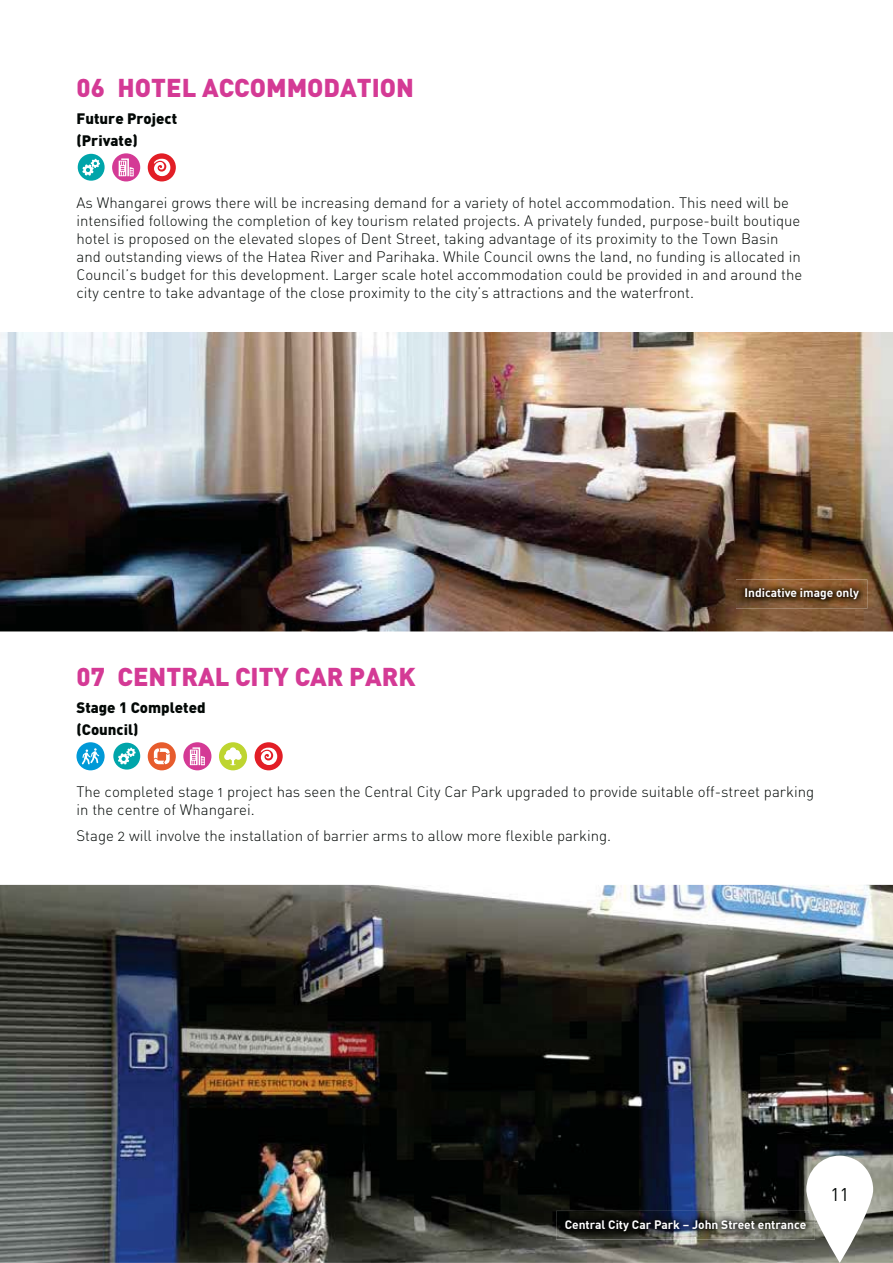
<style>
.page{position:relative;width:893px;height:1263px;background:#fff}
.page>*{position:absolute;margin:0;border:0;box-sizing:border-box;transform-origin:0 0}
.t1{font:900 25.5px "DIN Maori";color:#d43a95}
.t2{font:18px "DIN Offc";color:#030806}
.t3{font:15px/18px "DIN Maori Light Alternate";color:#030806}
.t4{font:900 15px/22.2px "DIN Maori";color:#030806}
.t5{font:700 12px "DIN Offc";color:#fff}
</style>
<div class="page">
<div style="left:76px;top:742px;width:29px;height:28px;background:#0099d7;border-radius:50%"></div>
<svg style="left:82px;top:748px;width:17px;height:16px"></svg>
<div style="left:113px;top:743px;width:27px;height:27px;background:#00a5aa;border-radius:50%"></div>
<svg style="left:118px;top:748px;width:18px;height:17px"></svg>
<div style="left:148px;top:742px;width:28px;height:28px;background:#e75c2d;border-radius:50%"></div>
<svg style="left:154px;top:748px;width:16px;height:16px"></svg>
<div style="left:183px;top:742px;width:28px;height:28px;background:#d43a95;border-radius:50%"></div>
<svg style="left:190px;top:747px;width:15px;height:18px"></svg>
<div style="left:219px;top:742px;width:28px;height:28px;background:#bed530;border-radius:50%"></div>
<svg style="left:224px;top:747px;width:18px;height:18px"></svg>
<div style="left:255px;top:742px;width:28px;height:28px;background:#e21e26;border-radius:50%"></div>
<svg style="left:260px;top:748px;width:17px;height:17px"></svg>
<img style="left:0;top:885px;width:893px;height:378px">
<div style="left:78px;top:154px;width:27px;height:27px;background:#00a5aa;border-radius:50%"></div>
<svg style="left:82px;top:159px;width:18px;height:17px"></svg>
<svg style="left:112px;top:153px;width:28px;height:28px"></svg>
<svg style="left:119px;top:158px;width:15px;height:18px"></svg>
<div style="left:148px;top:153px;width:28px;height:28px;background:#e21e26;border-radius:50%"></div>
<svg style="left:153px;top:159px;width:17px;height:17px"></svg>
<img style="left:0;top:332px;width:893px;height:299px">
<img style="left:556px;top:1211px;width:250px;height:29px">
<img style="left:559px;top:1214px;width:247px;height:22px">
<img style="left:736px;top:579px;width:131px;height:30px">
<img style="left:739px;top:582px;width:125px;height:23px">
<svg style="left:806px;top:1156px;width:67px;height:107px"></svg>
<h1 class="t1" style="left:76px;top:79px;width:339px">06 HOTEL ACCOMMODATION</h1>
<p class="t4" style="left:76px;top:109px;width:102px">Future Project (Private)</p>
<p class="t3" style="left:76px;top:195px;width:727px">As Whangarei grows there will be increasing demand for a variety of hotel accommodation. This need will be intensified following the completion of key tourism related projects. A privately funded, purpose-built boutique hotel is proposed on the elevated slopes of Dent Street, taking advantage of its proximity to the Town Basin and outstanding views of the Hatea River and Parihaka. While Council owns the land, no funding is allocated in Council’s budget for this development. Larger scale hotel accommodation could be provided in and around the city centre to take advantage of the close proximity to the city’s attractions and the waterfront.</p>
<h1 class="t1" style="left:76px;top:668px;width:341px">07 CENTRAL CITY CAR PARK</h1>
<p class="t4" style="left:76px;top:698px;width:131px">Stage 1 Completed (Council)</p>
<p class="t5" style="left:744px;top:585px;width:116px">Indicative image only</p>
<p class="t3" style="left:76px;top:784px;width:739px">The completed stage 1 project has seen the Central City Car Park upgraded to provide suitable off-street parking in the centre of Whangarei.</p>
<p class="t3" style="left:76px;top:829px;width:536px">Stage 2 will involve the installation of barrier arms to allow more flexible parking.</p>
<p class="t5" style="left:565px;top:1216px;width:243px">Central City Car Park – John Street entrance</p>
<p class="t2" style="left:830px;top:1182px;width:20px">11</p>
</div>
